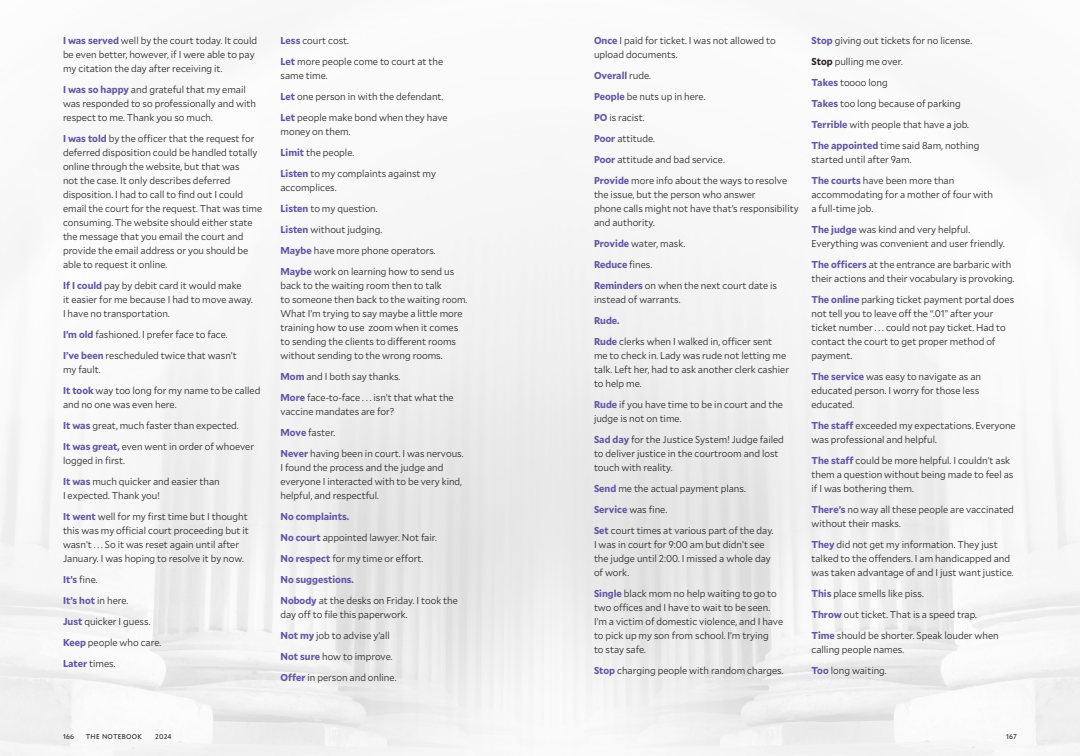
<style>
.page{position:relative;width:1080px;height:756px;background:#fff}
.page>*{position:absolute;margin:0;border:0;box-sizing:border-box;transform-origin:0 0}
.t1{font:300 10px/14px "Mallory Compact";color:#231f20}
.t2{font:700 10px "Mallory Compact";color:#6054a3}
.t3{font:7px "Mallory Compact";letter-spacing:.04em;color:#231f20}
.s1{font-weight:700;color:#6054a3}
.s2{font-weight:300;color:#231f20}
.s3{color:#010203}
.s4{font-weight:700}
</style>
<div class="page">
<p class="t1" style="left:63px;top:33px;width:196px"><span class="s1">I was served</span> well by the court today. It could be even better, however, if I were able to pay my citation the day after receiving it.</p>
<p class="t1" style="left:63px;top:82px;width:195px"><span class="s1">I was so happy</span> and grateful that my email was responded to so professionally and with respect to me. Thank you so much.</p>
<p class="t1" style="left:63px;top:131px;width:201px"><span class="s1">I was told</span> by the officer that the request for deferred disposition could be handled totally online through the website, but that was<br>not the case. It only describes deferred disposition. I had to call to find out I could email the court for the request. That was time consuming. The website should either state the message that you email the court and provide the email address or you should be able to request it online.</p>
<p class="t1" style="left:63px;top:278px;width:191px"><span class="s1">If I could</span> pay by debit card it would make<br>it easier for me because I had to move away.<br>I have no transportation.</p>
<p class="t1" style="left:63px;top:327px;width:166px"><span class="s1">I’m old</span> fashioned. I prefer face to face.</p>
<p class="t1" style="left:63px;top:348px;width:175px"><span class="s1">I’ve been</span> rescheduled twice that wasn’t my fault.</p>
<p class="t1" style="left:63px;top:383px;width:199px"><span class="s1">It took</span> way too long for my name to be called and no one was even here.</p>
<p class="t1" style="left:63px;top:418px;width:177px"><span class="s1">It was</span> great, much faster than expected.</p>
<p class="t1" style="left:63px;top:439px;width:193px"><span class="s1">It was great,</span> even went in order of whoever logged in first.</p>
<p class="t1" style="left:63px;top:474px;width:158px"><span class="s1">It was</span> much quicker and easier than<br>I expected. Thank you!</p>
<p class="t1" style="left:63px;top:509px;width:187px"><span class="s1">It went</span> well for my first time but I thought this was my official court proceeding but it wasn’t . . . So it was reset again until after January. I was hoping to resolve it by now.</p>
<p class="t1" style="left:63px;top:572px;width:36px"><span class="s1">It’s</span> fine.</p>
<p class="t2" style="left:63px;top:593px;width:67px">It’s hot <span class="s2">in here.</span></p>
<p class="t1" style="left:63px;top:614px;width:89px"><span class="s1">Just</span> quicker I guess.</p>
<p class="t1" style="left:63px;top:635px;width:100px"><span class="s1">Keep</span> people who care.</p>
<p class="t1" style="left:63px;top:656px;width:54px"><span class="s1">Later</span> times.</p>
<p class="t1" style="left:280px;top:33px;width:70px"><span class="s1">Less</span> court cost.</p>
<p class="t1" style="left:280px;top:54px;width:164px"><span class="s1">Let</span> more people come to court at the same time.</p>
<p class="t1" style="left:280px;top:89px;width:164px"><span class="s1">Let</span> one person in with the defendant.</p>
<p class="t1" style="left:280px;top:110px;width:169px"><span class="s1">Let</span> people make bond when they have money on them.</p>
<p class="t1" style="left:280px;top:145px;width:75px"><span class="s1">Limit</span> the people.</p>
<p class="t1" style="left:280px;top:166px;width:157px"><span class="s1">Listen</span> to my complaints against my accomplices.</p>
<p class="t1" style="left:280px;top:201px;width:99px"><span class="s1">Listen</span> to my question.</p>
<p class="t1" style="left:280px;top:222px;width:103px"><span class="s1">Listen</span> without judging.</p>
<p class="t1" style="left:280px;top:243px;width:157px"><span class="s1">Maybe</span> have more phone operators.</p>
<p class="t1" style="left:280px;top:264px;width:188px"><span class="s1">Maybe</span> work on learning how to send us back to the waiting room then to talk<br>to someone then back to the waiting room.<br>What I’m trying to say maybe a little more training how to use zoom when it comes to sending the clients to different rooms without sending to the wrong rooms.</p>
<p class="t1" style="left:280px;top:369px;width:121px"><span class="s1">Mom</span> and I both say thanks.</p>
<p class="t1" style="left:280px;top:390px;width:175px"><span class="s1">More</span> face-to-face . . . isn’t that what the vaccine mandates are for?</p>
<p class="t1" style="left:280px;top:425px;width:56px"><span class="s1">Move</span> faster<span class="s3">.</span></p>
<p class="t1" style="left:280px;top:446px;width:185px"><span class="s1">Never</span> having been in court. I was nervous.<br>I found the process and the judge and everyone I interacted with to be very kind, helpful, and respectful.</p>
<p class="t2" style="left:280px;top:509px;width:70px">No complaints.</p>
<p class="t1" style="left:280px;top:530px;width:158px"><span class="s1">No court</span> appointed lawyer. Not fair.</p>
<p class="t1" style="left:280px;top:551px;width:144px"><span class="s1">No respect</span> for my time or effort.</p>
<p class="t2" style="left:280px;top:572px;width:75px">No suggestions.</p>
<p class="t1" style="left:280px;top:593px;width:179px"><span class="s1">Nobody</span> at the desks on Friday. I took the day off to file this paperwork.</p>
<p class="t1" style="left:280px;top:628px;width:111px"><span class="s1">Not my</span> job to advise y’all</p>
<p class="t1" style="left:280px;top:649px;width:114px"><span class="s1">Not sure</span> how to improve.</p>
<p class="t1" style="left:280px;top:670px;width:117px"><span class="s1">Offer</span> in person and online.</p>
<p class="t1" style="left:594px;top:33px;width:183px"><span class="s1">Once</span> I paid for ticket. I was not allowed to upload documents.</p>
<p class="t2" style="left:594px;top:68px;width:58px">Overall <span class="s2">rude.</span></p>
<p class="t1" style="left:594px;top:89px;width:113px"><span class="s1">People</span> be nuts up in here.</p>
<p class="t1" style="left:594px;top:110px;width:52px"><span class="s1">PO</span> is racist.</p>
<p class="t1" style="left:594px;top:131px;width:62px"><span class="s1">Poor</span> attitude.</p>
<p class="t1" style="left:594px;top:152px;width:132px"><span class="s1">Poor</span> attitude and bad service.</p>
<p class="t1" style="left:594px;top:173px;width:206px"><span class="s1">Provide</span> more info about the ways to resolve the issue, but the person who answer<br>phone calls might not have that’s responsibility and authority.</p>
<p class="t1" style="left:594px;top:236px;width:93px"><span class="s1">Provide</span> water, mask.</p>
<p class="t2" style="left:594px;top:257px;width:60px">Reduce <span class="s2">fines.</span></p>
<p class="t1" style="left:594px;top:278px;width:185px"><span class="s1">Reminders</span> on when the next court date is instead of warrants.</p>
<p class="t2" style="left:594px;top:313px;width:27px">Rude.</p>
<p class="t1" style="left:594px;top:334px;width:197px"><span class="s1">Rude</span> clerks when I walked in, officer sent<br>me to check in. Lady was rude not letting me talk. Left her, had to ask another clerk cashier to help me.</p>
<p class="t1" style="left:594px;top:397px;width:191px"><span class="s1">Rude</span> if you have time to be in court and the judge is not on time.</p>
<p class="t1" style="left:594px;top:432px;width:191px"><span class="s1">Sad day</span> for the Justice System! Judge failed to deliver justice in the courtroom and lost touch with reality.</p>
<p class="t1" style="left:594px;top:481px;width:153px"><span class="s1">Send</span> me the actual payment plans.</p>
<p class="t1" style="left:594px;top:502px;width:75px"><span class="s1">Service</span> was fine.</p>
<p class="t1" style="left:594px;top:523px;width:181px"><span class="s1">Set</span> court times at various part of the day.<br>I was in court for 9:00 am but didn’t see the judge until 2:00. I missed a whole day of work.</p>
<p class="t1" style="left:594px;top:586px;width:191px"><span class="s1">Single</span> black mom no help waiting to go to two offices and I have to wait to be seen.<br>I’m a victim of domestic violence, and I have to pick up my son from school. I’m trying<br>to stay safe.</p>
<p class="t1" style="left:594px;top:663px;width:191px"><span class="s1">Stop</span> charging people with random charges.</p>
<p class="t1" style="left:812px;top:33px;width:162px"><span class="s1">Stop</span> giving out tickets for no license.</p>
<p class="t1" style="left:812px;top:54px;width:93px"><span class="s4">Stop</span> pulling me over.</p>
<p class="t1" style="left:812px;top:75px;width:78px"><span class="s1">Takes</span> toooo long</p>
<p class="t1" style="left:812px;top:96px;width:151px"><span class="s1">Takes</span> too long because of parking</p>
<p class="t1" style="left:812px;top:117px;width:159px"><span class="s1">Terrible</span> with people that have a job.</p>
<p class="t1" style="left:812px;top:138px;width:169px"><span class="s1">The appointed</span> time said 8am, nothing started until after 9am.</p>
<p class="t1" style="left:812px;top:173px;width:183px"><span class="s1">The courts</span> have been more than accommodating for a mother of four with a full-time job.</p>
<p class="t1" style="left:812px;top:222px;width:195px"><span class="s1">The judge</span> was kind and very helpful.<br>Everything was convenient and user friendly.</p>
<p class="t1" style="left:812px;top:257px;width:205px"><span class="s1">The officers</span> at the entrance are barbaric with their actions and their vocabulary is provoking.</p>
<p class="t1" style="left:812px;top:292px;width:204px"><span class="s1">The online</span> parking ticket payment portal does not tell you to leave off the “.01” after your ticket number . . . could not pay ticket. Had to contact the court to get proper method of payment.</p>
<p class="t1" style="left:812px;top:369px;width:171px"><span class="s1">The service</span> was easy to navigate as an educated person. I worry for those less educated.</p>
<p class="t1" style="left:812px;top:418px;width:206px"><span class="s1">The staff</span> exceeded my expectations. Everyone was professional and helpful.</p>
<p class="t1" style="left:812px;top:453px;width:204px"><span class="s1">The staff</span> could be more helpful. I couldn’t ask them a question without being made to feel as if I was bothering them.</p>
<p class="t1" style="left:812px;top:502px;width:204px"><span class="s1">There’s</span> no way all these people are vaccinated without their masks.</p>
<p class="t1" style="left:812px;top:537px;width:204px"><span class="s1">They</span> did not get my information. They just talked to the offenders. I am handicapped and was taken advantage of and I just want justice.</p>
<p class="t1" style="left:812px;top:586px;width:114px"><span class="s1">This</span> place smells like piss.</p>
<p class="t1" style="left:812px;top:607px;width:167px"><span class="s1">Throw</span> out ticket. That is a speed trap.</p>
<p class="t1" style="left:812px;top:628px;width:189px"><span class="s1">Time</span> should be shorter. Speak louder when calling people names.</p>
<p class="t1" style="left:812px;top:663px;width:77px"><span class="s1">Too</span> long waiting.</p>
<p class="t3" style="left:63px;top:731px;width:13px">166</p>
<p class="t3" style="left:86px;top:731px;width:58px">THE NOTEBOOK</p>
<p class="t3" style="left:155px;top:731px;width:18px">2024</p>
<p class="t3" style="left:1006px;top:731px;width:12px">167</p>
</div>
